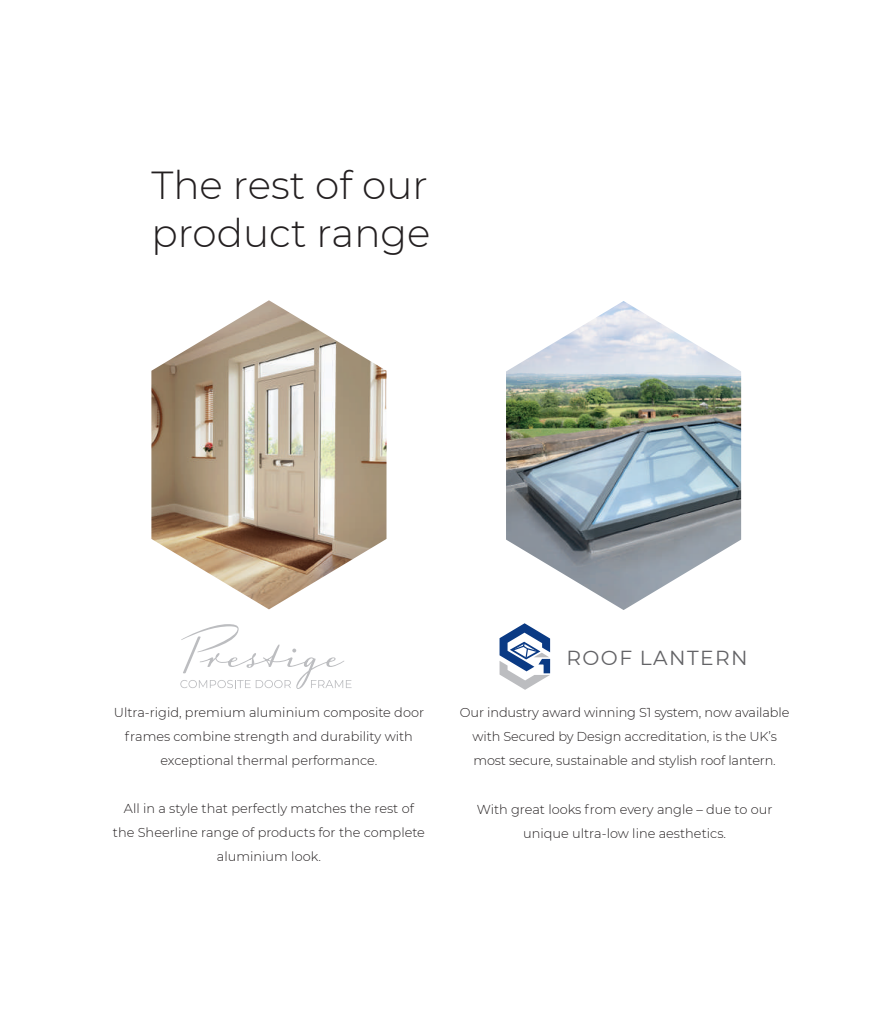
<style>
.page{position:relative;width:893px;height:1021px;background:#fff}
.page>*{position:absolute;margin:0;border:0;box-sizing:border-box;transform-origin:0 0}
.t1{font:300 39px/48px "Montserrat";color:#231f20}
.t2{font:20.25px "Montserrat";letter-spacing:.07em;color:#636366}
.t3{font:300 12.9px/24px "Montserrat";color:#231f20;text-align:center}
</style>
<div class="page">
<img style="left:151px;top:300px;width:235px;height:309px">
<img style="left:506px;top:301px;width:235px;height:309px">
<svg style="left:500px;top:623px;width:50px;height:66px"></svg>
<svg style="left:180px;top:624px;width:172px;height:65px"></svg>
<h1 class="t1" style="left:151px;top:160px;width:281px">The rest of our product range</h1>
<p class="t3" style="left:114px;top:700px;width:312px">Ultra-rigid, premium aluminium composite door frames combine strength and durability with exceptional thermal performance.</p>
<p class="t3" style="left:113px;top:796px;width:314px">All in a style that perfectly matches the rest of the Sheerline range of products for the complete aluminium look.</p>
<h2 class="t2" style="left:566px;top:644px;width:183px">ROOF LANTERN</h2>
<p class="t3" style="left:460px;top:700px;width:331px">Our industry award winning S1 system, now available with Secured by Design accreditation, is the UK’s most secure, sustainable and stylish roof lantern.</p>
<p class="t3" style="left:477px;top:796px;width:297px">With great looks from every angle – due to our unique ultra-low line aesthetics.</p>
</div>
